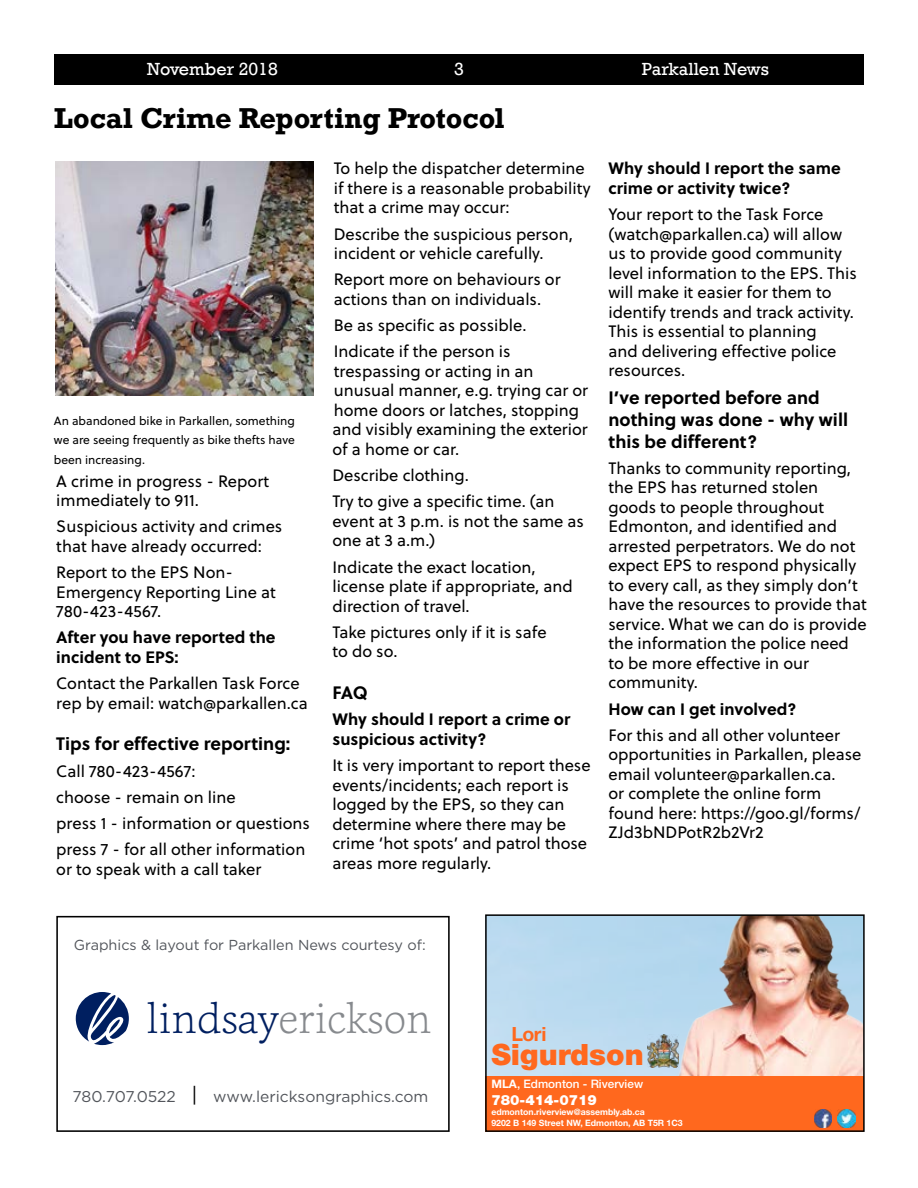
<style>
.page{position:relative;width:918px;height:1188px;background:#fff}
.page>*{position:absolute;margin:0;border:0;box-sizing:border-box;transform-origin:0 0}
.t1{font:200 42.15px "Cassia";color:#878a8e}
.t2{font:900 29.4px "Helvetica Neue LT Std";color:#ff681e}
.t3{font:700 27px "Rockwell";color:#000}
.t4{font:700 19.65px "Helvetica Neue LT Std";color:#ff681e}
.t5{font:700 18px/21.6px "Soleil";color:#000}
.t6{font:18px "Rockwell";color:#fff}
.t7{font:16.5px/19.5px "Soleil";color:#000}
.t8{font:700 16.5px/19.5px "Soleil";color:#000}
.t9{font:15.6px "Gotham HTF";color:#52555b}
.t10{font:14.4px "Gotham HTF";color:#52555b}
.t11{font:900 14.1px "Helvetica Neue LT Std";color:#fff}
.t12{font:12px/19.5px "Soleil";color:#000;text-align:justify}
.t13{font:500 11.7px "Helvetica Neue LT Std";color:#fff}
.t14{font:700 8.7px/10.5px "Helvetica Neue LT Std";color:#fff}
.s1{color:#001f60}
.s2{font-size:20.25px;color:#000}
.s3{font-weight:700}
</style>
<div class="page">
<div style="left:54px;top:54px;width:810px;height:31px;background:#000"></div>
<svg style="left:76px;top:992px;width:53px;height:53px"></svg>
<div style="left:56px;top:916px;width:394px;height:216px;border:2px solid #000"></div>
<img style="left:488px;top:917px;width:180px;height:159px">
<div style="left:486px;top:1076px;width:378px;height:55px;background:#ff681e"></div>
<img style="left:648px;top:1034px;width:20px;height:33px">
<img style="left:838px;top:1109px;width:17px;height:18px">
<img style="left:814px;top:1110px;width:17px;height:17px">
<img style="left:668px;top:917px;width:194px;height:159px">
<div style="left:485px;top:914px;width:380px;height:218px;border:2px solid #000"></div>
<img style="left:56px;top:162px;width:258px;height:233px">
<p class="t6" style="left:147px;top:59px;width:132px">November 2018</p>
<p class="t6" style="left:454px;top:59px;width:11px">3</p>
<p class="t6" style="left:642px;top:59px;width:129px">Parkallen News</p>
<h3 class="t3" style="left:54px;top:101px;width:452px">Local Crime Reporting Protocol</h3>
<p class="t12" style="left:54px;top:410px;width:242px">An abandoned bike in Parkallen, something we are seeing frequently as bike thefts have been increasing.</p>
<p class="t7" style="left:56px;top:471px;width:214px">A crime in progress - Report immediately to 911.</p>
<p class="t7" style="left:56px;top:516px;width:228px">Suspicious activity and crimes that have already occurred:</p>
<p class="t7" style="left:56px;top:562px;width:221px">Report to the EPS Non-<br>Emergency Reporting Line at<br>780-423-4567.</p>
<p class="t8" style="left:56px;top:627px;width:221px">After you have reported the incident to EPS:</p>
<p class="t7" style="left:56px;top:673px;width:253px">Contact the Parkallen Task Force rep by email: watch@parkallen.ca</p>
<p class="t5" style="left:56px;top:732px;width:236px">Tips for effective reporting:</p>
<p class="t7" style="left:56px;top:757px;width:255px;line-height:26.2px">Call 780-423-4567:<br>choose - remain on line<br>press 1 - information or questions press 7 - for all other information</p>
<p class="t7" style="left:56px;top:859px;width:207px">or to speak with a call taker</p>
<p class="t7" style="left:334px;top:158px;width:258px">To help the dispatcher determine if there is a reasonable probability that a crime may occur:</p>
<p class="t7" style="left:334px;top:224px;width:241px">Describe the suspicious person, incident or vehicle carefully.</p>
<p class="t7" style="left:334px;top:269px;width:228px">Report more on behaviours or actions than on individuals.</p>
<p class="t7" style="left:334px;top:312px;width:194px;line-height:26.2px">Be as specific as possible.<br>Indicate if the person is</p>
<p class="t7" style="left:332px;top:361px;width:257px">trespassing or acting in an unusual manner, e.g. trying car or home doors or latches, stopping and visibly examining the exterior of a home or car.</p>
<p class="t7" style="left:332px;top:462px;width:224px;line-height:26.2px">Describe clothing.<br>Try to give a specific time. (an</p>
<p class="t7" style="left:332px;top:511px;width:253px">event at 3 p.m. is not the same as one at 3 a.m.)</p>
<p class="t7" style="left:332px;top:557px;width:242px">Indicate the exact location, license plate if appropriate, and direction of travel.</p>
<p class="t7" style="left:332px;top:622px;width:216px">Take pictures only if it is safe to do so.</p>
<p class="t5" style="left:332px;top:681px;width:37px">FAQ</p>
<p class="t8" style="left:332px;top:709px;width:239px">Why should I report a crime or suspicious activity?</p>
<p class="t7" style="left:332px;top:755px;width:260px">It is very important to report these events/incidents; each report is logged by the EPS, so they can determine where there may be crime ‘hot spots’ and patrol those areas more regularly.</p>
<p class="t8" style="left:609px;top:158px;width:234px">Why should I report the same crime or activity twice?</p>
<p class="t7" style="left:609px;top:204px;width:250px">Your report to the Task Force (watch@parkallen.ca) will allow us to provide good community level information to the EPS. This will make it easier for them to identify trends and track activity.<br>This is essential to planning<br>and delivering effective police resources.</p>
<p class="t5" style="left:609px;top:386px;width:241px">I’ve reported before and nothing was done - why will this be different?</p>
<p class="t7" style="left:609px;top:458px;width:260px">Thanks to community reporting, the EPS has returned stolen goods to people throughout<br>Edmonton, and identified and arrested perpetrators. We do not expect EPS to respond physically to every call, as they simply don’t have the resources to provide that service. What we can do is provide the information the police need to be more effective in our community.</p>
<p class="t8" style="left:609px;top:698px;width:189px">How can I get involved?</p>
<p class="t7" style="left:609px;top:725px;width:254px">For this and all other volunteer opportunities in Parkallen, please email volunteer@parkallen.ca.<br>or complete the online form found here: https://goo.gl/forms/<br>ZJd3bNDPotR2b2Vr2</p>
<p class="t10" style="left:74px;top:937px;width:353px">Graphics &amp; layout for Parkallen News courtesy of:</p>
<h1 class="t1" style="left:147px;top:991px;width:287px"><span class="s1">lindsay</span>erickson</h1>
<p class="t9" style="left:72px;top:1088px;width:357px">780.707.0522 <span class="s2">|</span> www.lericksongraphics.com</p>
<p class="t4" style="left:512px;top:1022px;width:36px">Lori</p>
<h2 class="t2" style="left:491px;top:1037px;width:154px">Sigurdson</h2>
<p class="t13" style="left:491px;top:1077px;width:153px"><span class="s3">MLA</span>, Edmonton - Riverview</p>
<p class="t11" style="left:491px;top:1091px;width:107px">780-414-0719</p>
<p class="t14" style="left:491px;top:1107px;width:193px">edmonton.riverview@assembly.ab.ca<br>9202 B 149 Street NW, Edmonton, AB T5R 1C3</p>
</div>
